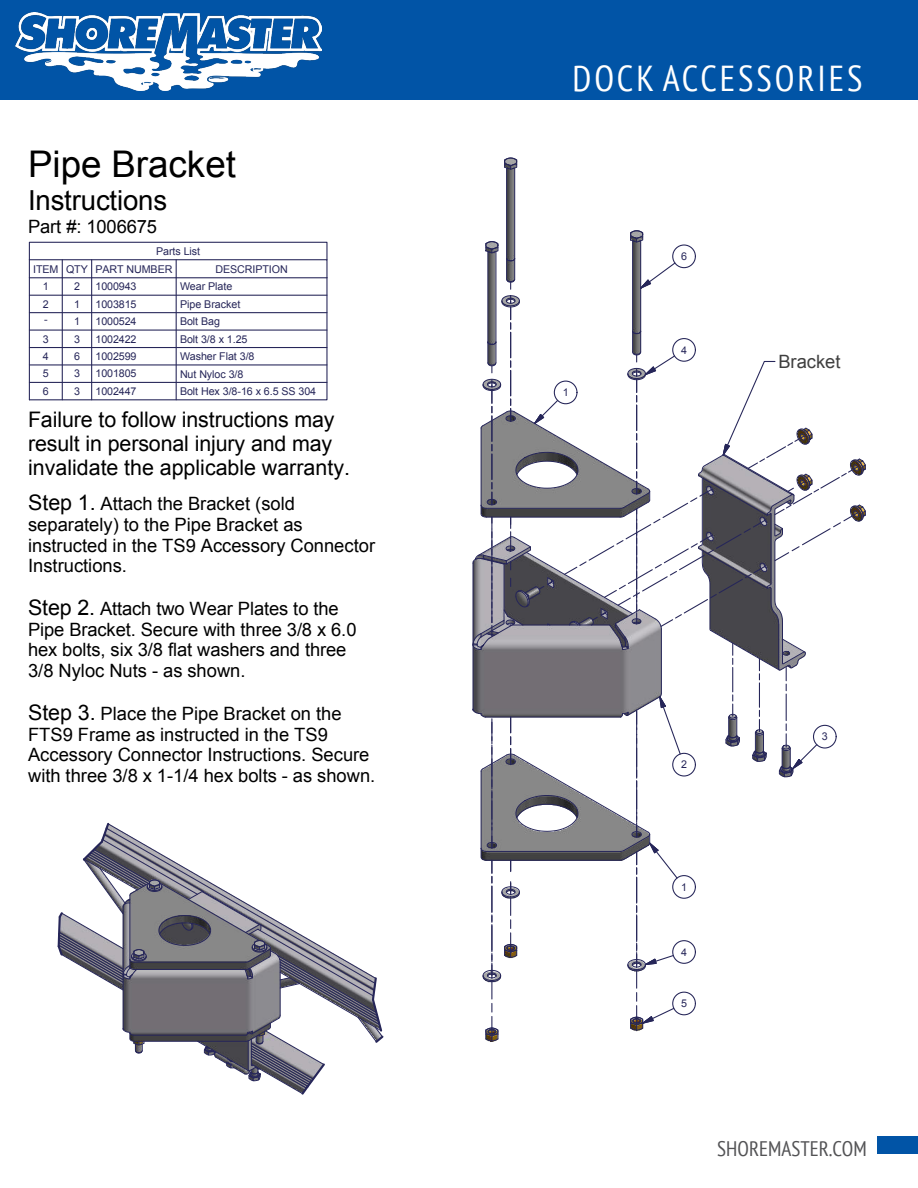
<style>
.page{position:relative;width:918px;height:1188px;background:#fff}
.page>*{position:absolute;margin:0;border:0;box-sizing:border-box;transform-origin:0 0}
.t1{font:36.75px "Arial";color:#000}
.t2{font:condensed 36px "PT Sans";letter-spacing:.08em;color:#fff}
.t3{font:27.6px "Arial";letter-spacing:-.005em;color:#000}
.t4{font:21.45px/23.9px "Arial";letter-spacing:-.005em;color:#000}
.t5{font:condensed 21px "PT Sans";color:#535355}
.t6{font:18.3px/20.5px "Arial";color:#000}
.t7{font:18.3px "Arial";color:#3f3f3f}
.t8{font:10.65px/17.7px "Arial";letter-spacing:-.01em;color:#262659}
.s1{font-size:21.45px}
</style>
<div class="page">
<div style="left:0;top:0;width:918px;height:100px;background:#0154a6"></div>
<img style="left:15px;top:13px;width:307px;height:78px">
<div style="left:878px;top:1137px;width:40px;height:17px;background:#0154a6"></div>
<svg style="left:504px;top:157px;width:14px;height:13px"></svg>
<hr style="left:514px;top:168px;width:1px;height:90px;background:#262659">
<hr style="left:506px;top:168px;width:1px;height:90px;background:#262659">
<svg style="left:57px;top:822px;width:327px;height:273px"></svg>
<div style="left:29px;top:242px;width:299px;height:18px;border:1px solid #262659"></div>
<svg style="left:28px;top:259px;width:300px;height:142px"></svg>
<hr style="left:176px;top:278px;width:1px;height:122px;background:#262659">
<hr style="left:91px;top:278px;width:1px;height:122px;background:#262659">
<hr style="left:62px;top:278px;width:1px;height:122px;background:#262659">
<hr style="left:29px;top:278px;width:1px;height:122px;background:#262659">
<svg style="left:472px;top:230px;width:394px;height:812px"></svg>
<p class="t1" style="left:28px;top:140px;width:209px">Pipe Bracket</p>
<p class="t3" style="left:28px;top:182px;width:141px">Instructions</p>
<p class="t6" style="left:28px;top:216px;width:131px">Part #: 1006675</p>
<p class="t8" style="left:33px;top:242px;width:169px;text-indent:123px">Parts List<br>ITEM QTY PART NUMBER</p>
<p class="t8" style="left:215px;top:260px;width:74px">DESCRIPTION</p>
<p class="t8" style="left:43px;top:278px;width:7px">1</p>
<p class="t8" style="left:95px;top:278px;width:43px">1000943</p>
<p class="t8" style="left:180px;top:278px;width:54px">Wear Plate</p>
<p class="t8" style="left:74px;top:295px;width:7px">1</p>
<p class="t8" style="left:74px;top:278px;width:7px">2</p>
<p class="t8" style="left:43px;top:295px;width:7px">2</p>
<p class="t8" style="left:95px;top:295px;width:43px">1003815</p>
<p class="t8" style="left:180px;top:295px;width:62px">Pipe Bracket</p>
<p class="t8" style="left:44px;top:310px;width:5px">-</p>
<p class="t8" style="left:74px;top:313px;width:7px">1</p>
<p class="t8" style="left:95px;top:313px;width:43px">1000524</p>
<p class="t8" style="left:180px;top:313px;width:42px">Bolt Bag</p>
<p class="t8" style="left:74px;top:330px;width:7px">3</p>
<p class="t8" style="left:43px;top:330px;width:7px">3</p>
<p class="t8" style="left:95px;top:330px;width:43px">1002422</p>
<p class="t8" style="left:180px;top:330px;width:69px">Bolt 3/8 x 1.25</p>
<p class="t8" style="left:74px;top:348px;width:7px">6</p>
<p class="t8" style="left:43px;top:348px;width:7px">4</p>
<p class="t8" style="left:95px;top:348px;width:43px">1002599</p>
<p class="t8" style="left:180px;top:348px;width:76px">Washer Flat 3/8</p>
<p class="t8" style="left:43px;top:365px;width:7px">5</p>
<p class="t8" style="left:74px;top:365px;width:7px">3</p>
<p class="t8" style="left:95px;top:365px;width:43px">1001805</p>
<p class="t8" style="left:180px;top:365px;width:65px">Nut Nyloc 3/8</p>
<p class="t8" style="left:74px;top:382px;width:7px">3</p>
<p class="t8" style="left:43px;top:382px;width:7px">6</p>
<p class="t8" style="left:95px;top:382px;width:43px">1002447</p>
<p class="t8" style="left:180px;top:382px;width:138px">Bolt Hex 3/8-16 x 6.5 SS 304</p>
<p class="t4" style="left:28px;top:408px;width:323px">Failure to follow instructions may result in personal injury and may invalidate the applicable warranty.</p>
<p class="t6" style="left:28px;top:494px;width:349px"><span class="s1">Step 1.</span> Attach the Bracket (sold separately) to the Pipe Bracket as instructed in the TS9 Accessory Connector<br>Instructions.</p>
<p class="t6" style="left:28px;top:599px;width:330px"><span class="s1">Step 2.</span> Attach two Wear Plates to the Pipe Bracket. Secure with three 3/8 x 6.0 hex bolts, six 3/8 flat washers and three 3/8 Nyloc Nuts - as shown.</p>
<p class="t6" style="left:28px;top:704px;width:349px"><span class="s1">Step 3.</span> Place the Pipe Bracket on the FTS9 Frame as instructed in the TS9<br>Accessory Connector Instructions. Secure with three 3/8 x 1-1/4 hex bolts - as shown.</p>
<h2 class="t2" style="left:573px;top:55px;width:292px">DOCK ACCESSORIES</h2>
<p class="t8" style="left:563px;top:384px;width:7px">1</p>
<p class="t8" style="left:681px;top:248px;width:7px">6</p>
<p class="t8" style="left:681px;top:341px;width:7px">4</p>
<p class="t7" style="left:778px;top:349px;width:64px">Bracket</p>
<p class="t8" style="left:681px;top:756px;width:7px">2</p>
<p class="t8" style="left:681px;top:878px;width:7px">1</p>
<p class="t8" style="left:681px;top:943px;width:7px">4</p>
<p class="t8" style="left:681px;top:995px;width:7px">5</p>
<p class="t8" style="left:822px;top:728px;width:7px">3</p>
<p class="t5" style="left:717px;top:1135px;width:151px">SHOREMASTER.COM</p>
</div>
